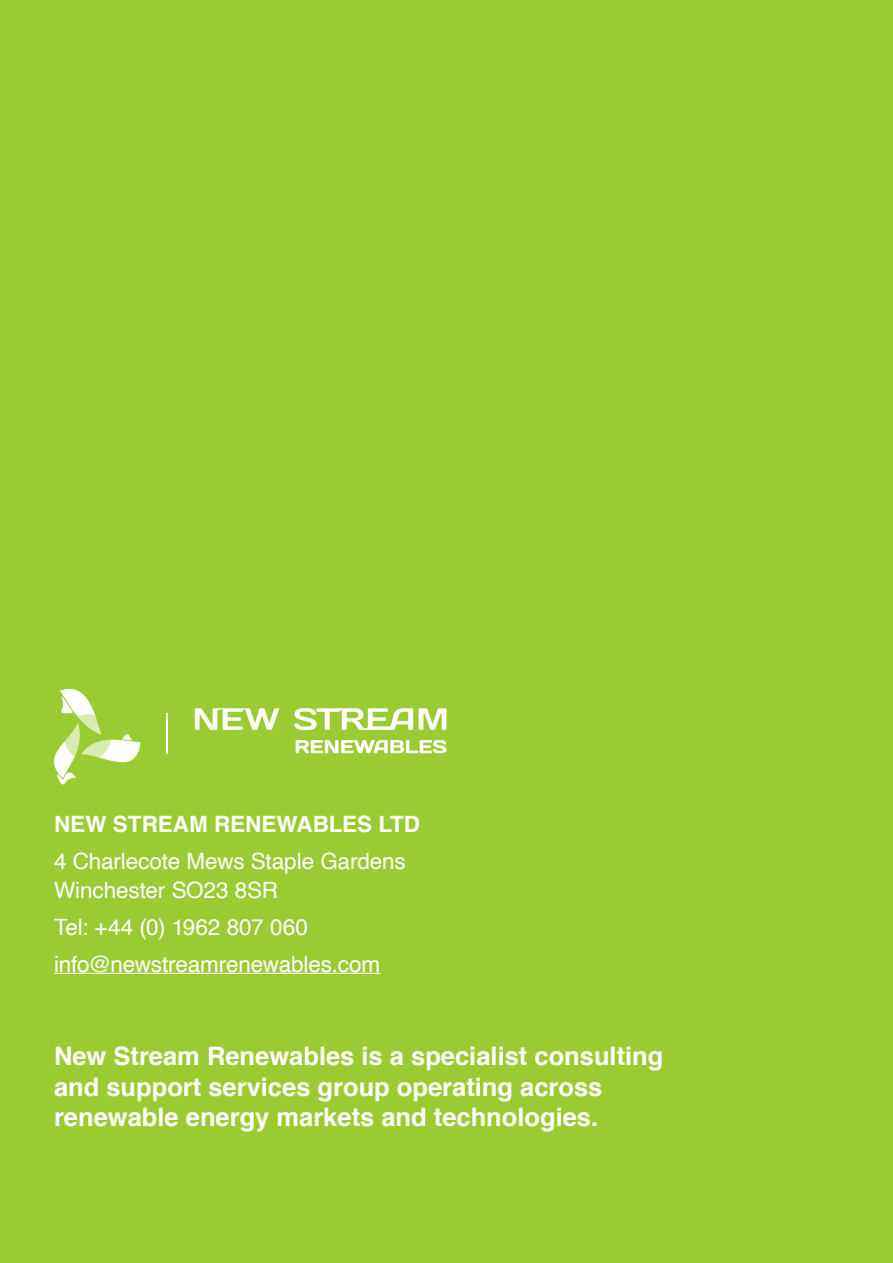
<style>
.page{position:relative;width:893px;height:1263px;background:#9c3}
.page>*{position:absolute;margin:0;border:0;box-sizing:border-box;transform-origin:0 0}
.t1{font:700 25.5px/30.6px "Helvetica";color:#fff}
.t2{font:22.5px/28.5px "Helvetica";letter-spacing:-.005em;color:#fff}
.t3{font:700 22.5px "Helvetica";color:#fff}
</style>
<div class="page">
<hr style="left:54px;top:973px;width:326px;height:1px;background:#fff">
<hr style="left:166px;top:714px;width:2px;height:40px;background:#fff">
<svg style="left:195px;top:708px;width:84px;height:22px"></svg>
<svg style="left:294px;top:708px;width:119px;height:22px"></svg>
<svg style="left:419px;top:708px;width:27px;height:22px"></svg>
<svg style="left:296px;top:740px;width:150px;height:13px"></svg>
<svg style="left:54px;top:689px;width:87px;height:95px"></svg>
<p class="t3" style="left:54px;top:806px;width:368px">NEW STREAM RENEWABLES LTD</p>
<p class="t2" style="left:54px;top:848px;width:353px">4 Charlecote Mews Staple Gardens<br>Winchester SO23 8SR</p>
<p class="t2" style="left:54px;top:909px;width:328px;line-height:37px">Tel: +44 (0) 1962 807 060 info@newstreamrenewables.com</p>
<p class="t1" style="left:54px;top:1041px;width:611px">New Stream Renewables is a specialist consulting and support services group operating across renewable energy markets and technologies.</p>
</div>
